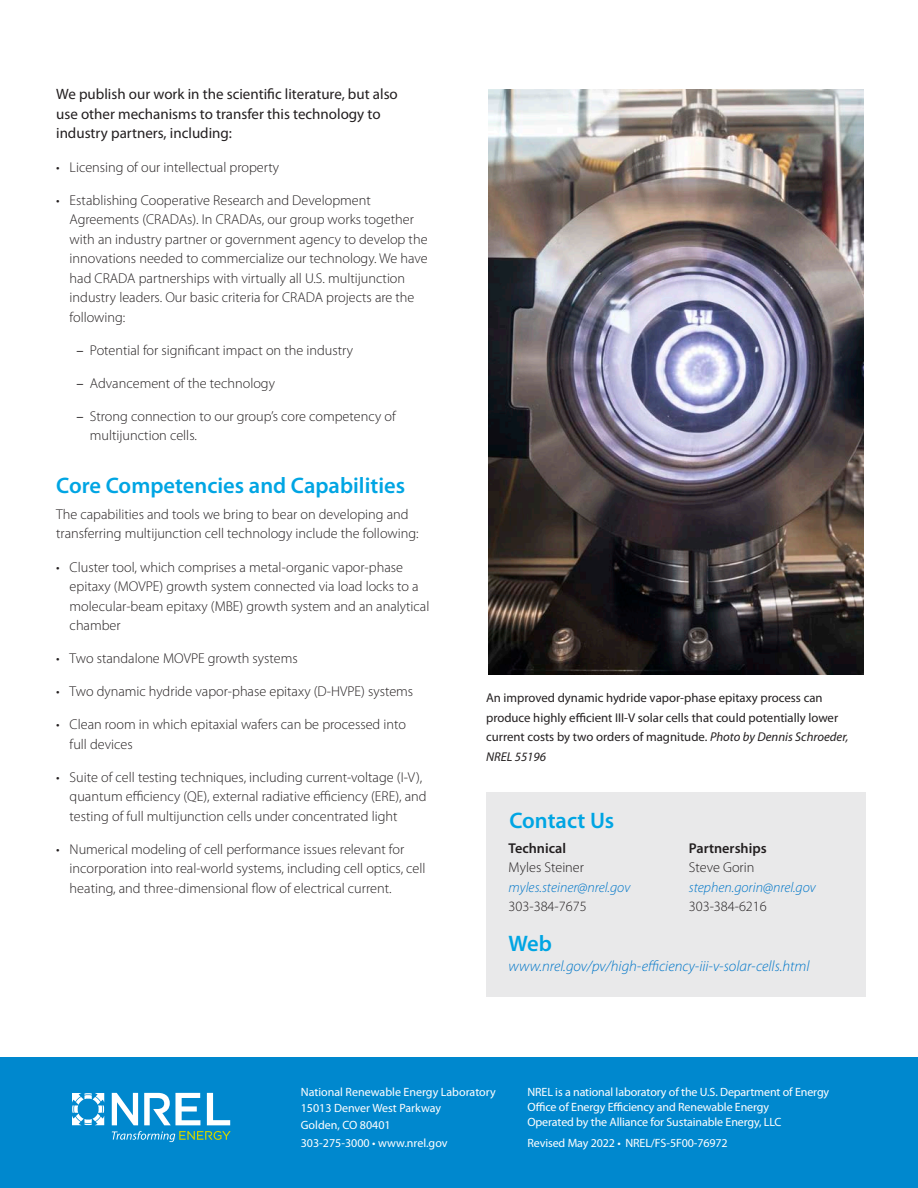
<style>
.page{position:relative;width:918px;height:1188px;background:#fff}
.page>*{position:absolute;margin:0;border:0;box-sizing:border-box;transform-origin:0 0}
.body{font:600 22.5px "Myriad Pro";color:#00a5e3}
.body-2{font:15px/19.5px "Myriad Pro";color:#231f20}
.t1{font:italic 300 15px "Myriad Pro";color:#0076c8}
.body-3{font:300 14.25px/19.5px "Myriad Pro";color:#231f20}
.body-4{font:12.75px/19.5px "Myriad Pro";color:#231f20}
.boilerplate{font:12px/15px "Myriad Pro";letter-spacing:-.01em;color:#fff}
.address{font:12px/16.5px "Myriad Pro";color:#fff}
.s1{font-weight:400}
.s2{font-style:italic}
.s3{font-weight:600}
.s4{font-style:italic;color:#0076c8}
</style>
<div class="page">
<div style="left:0;top:1057px;width:918px;height:131px;background:#0088ce"></div>
<svg style="left:72px;top:1093px;width:32px;height:32px"></svg>
<svg style="left:112px;top:1093px;width:26px;height:32px"></svg>
<svg style="left:144px;top:1093px;width:56px;height:32px"></svg>
<svg style="left:207px;top:1093px;width:23px;height:32px"></svg>
<svg style="left:112px;top:1131px;width:119px;height:11px"></svg>
<img style="left:488px;top:89px;width:376px;height:586px">
<div style="left:486px;top:793px;width:380px;height:204px;background:#e9e9ea"></div>
<p class="body-2" style="left:56px;top:84px;width:343px">We publish our work in the scientific literature, but also use other mechanisms to transfer this technology to industry partners, including:</p>
<p class="body-3" style="left:56px;top:157px;width:225px">• Licensing of our intellectual property</p>
<p class="body-3" style="left:70px;top:190px;width:360px;text-indent:-14px">• Establishing Cooperative Research and Development Agreements (CRADAs). In CRADAs, our group works together with an industry partner or government agency to develop the innovations needed to commercialize our technology. We have had CRADA partnerships with virtually all U.S. multijunction industry leaders. Our basic criteria for CRADA projects are the following:</p>
<p class="body-3" style="left:76px;top:340px;width:278px"><span class="s1">–</span> Potential for significant impact on the industry</p>
<p class="body-3" style="left:76px;top:373px;width:200px"><span class="s1">–</span> Advancement of the technology</p>
<p class="body-3" style="left:90px;top:406px;width:307px;text-indent:-14px"><span class="s1">–</span> Strong connection to our group’s core competency of multijunction cells.</p>
<p class="body" style="left:56px;top:471px;width:350px">Core Competencies and Capabilities</p>
<p class="body-3" style="left:56px;top:504px;width:364px">The capabilities and tools we bring to bear on developing and transferring multijunction cell technology include the following:</p>
<p class="body-3" style="left:70px;top:557px;width:361px;text-indent:-14px">• Cluster tool, which comprises a metal-organic vapor-phase epitaxy (MOVPE) growth system connected via load locks to a molecular-beam epitaxy (MBE) growth system and an analytical chamber</p>
<p class="body-3" style="left:56px;top:649px;width:243px">• Two standalone MOVPE growth systems</p>
<p class="body-3" style="left:56px;top:682px;width:359px">• Two dynamic hydride vapor-phase epitaxy (D-HVPE) systems</p>
<p class="body-3" style="left:70px;top:715px;width:338px;text-indent:-14px">• Clean room in which epitaxial wafers can be processed into full devices</p>
<p class="body-3" style="left:70px;top:767px;width:358px;text-indent:-14px">• Suite of cell testing techniques, including current-voltage (I-V), quantum efficiency (QE), external radiative efficiency (ERE), and testing of full multijunction cells under concentrated light</p>
<p class="body-3" style="left:70px;top:839px;width:357px;text-indent:-14px">• Numerical modeling of cell performance issues relevant for incorporation into real-world systems, including cell optics, cell heating, and three-dimensional flow of electrical current.</p>
<p class="body-4" style="left:486px;top:688px;width:364px">An improved dynamic hydride vapor-phase epitaxy process can produce highly efficient III-V solar cells that could potentially lower current costs by two orders of magnitude. <span class="s2">Photo by Dennis Schroeder, NREL 55196</span></p>
<h2 class="body" style="left:509px;top:807px;width:106px">Contact Us</h2>
<p class="body-3" style="left:509px;top:838px;width:123px"><span class="s3">Technical<br></span>Myles Steiner <span class="s4">myles.steiner@nrel.gov<br></span>303-384-7675</p>
<p class="body-3" style="left:689px;top:838px;width:129px"><span class="s3">Partnerships<br></span>Steve Gorin <span class="s4">stephen.gorin@nrel.gov<br></span>303-384-6216</p>
<h2 class="body" style="left:509px;top:929px;width:45px">Web</h2>
<h2 class="t1" style="left:509px;top:957px;width:302px">www.nrel.gov/pv/high-efficiency-iii-v-solar-cells.html</h2>
<p class="address" style="left:301px;top:1083px;width:196px">National Renewable Energy Laboratory<br>15013 Denver West Parkway<br>Golden, CO 80401</p>
<p class="address" style="left:301px;top:1134px;width:148px">303-275-3000 • www.nrel.gov</p>
<p class="boilerplate" style="left:527px;top:1084px;width:303px">NREL is a national laboratory of the U.S. Department of Energy<br>Office of Energy Efficiency and Renewable Energy<br>Operated by the Alliance for Sustainable Energy, LLC</p>
<p class="boilerplate" style="left:527px;top:1135px;width:202px">Revised May 2022 • NREL/FS-5F00-76972</p>
</div>
